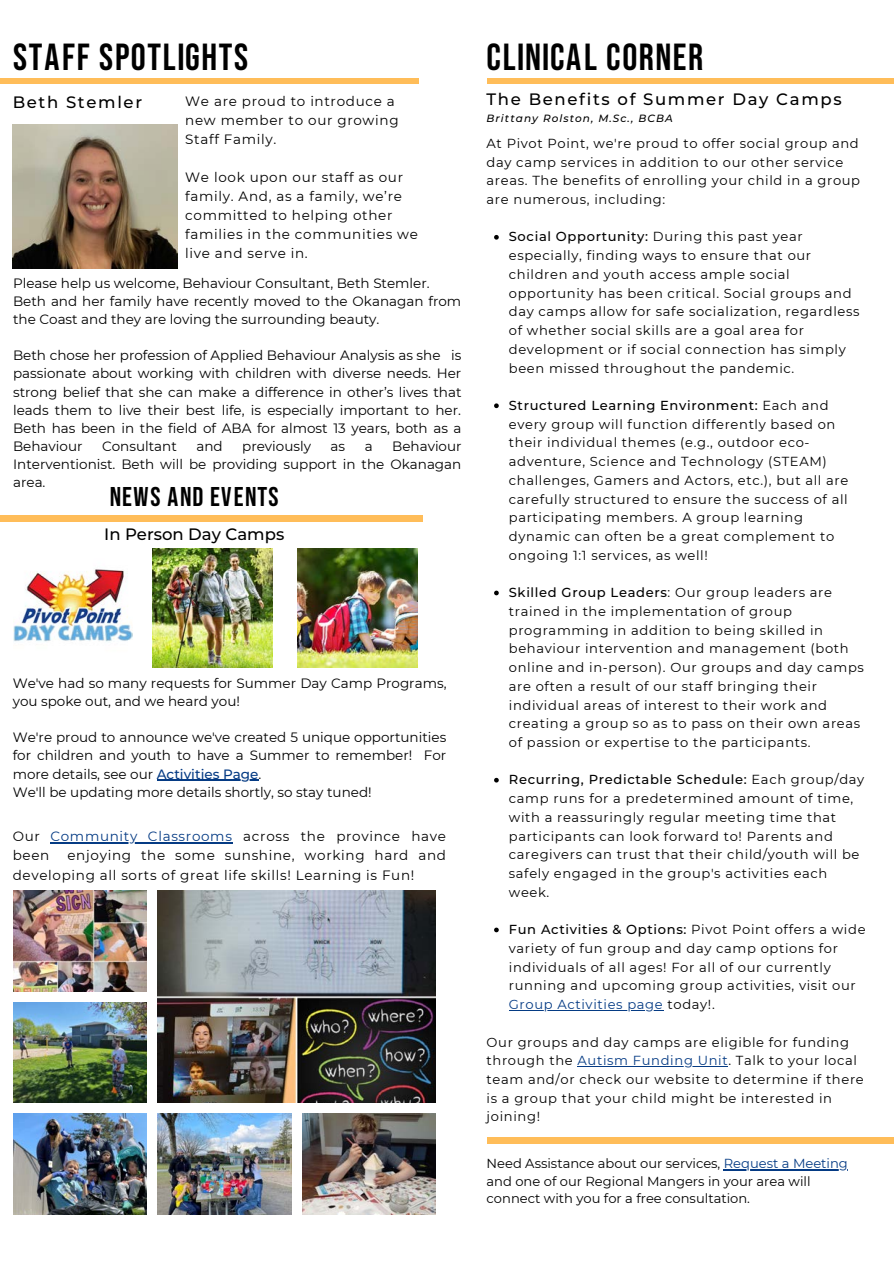
<style>
.page{position:relative;width:894px;height:1264px;background:#fff}
.page>*{position:absolute;margin:0;border:0;box-sizing:border-box;transform-origin:0 0}
.t1{font:37.5px "Bebas Neue";letter-spacing:.045em;color:#000}
.t2{font:27px "Bebas Neue";letter-spacing:.045em;color:#000}
.t3{font:500 16.5px "Montserrat";letter-spacing:.1em;color:#000}
.t4{font:500 16.5px "Montserrat";color:#000}
.t5{font:13.5px/18px "Montserrat";color:#000;text-align:justify}
.t6{font:13.5px/19px "Montserrat";letter-spacing:.05em;color:#000}
.t7{font:13.05px/18.8px "Montserrat";letter-spacing:.05em;color:#000}
.t8{font:13.05px/17.4px "Montserrat";color:#000}
.t9{font:italic 500 10.5px "Montserrat";letter-spacing:.1em;color:#000}
.s1{font-weight:500;color:#053b84}
.s2{color:#053b84}
.s3{font-weight:500}
</style>
<div class="page">
<img style="left:13px;top:124px;width:164px;height:144px">
<img style="left:13px;top:890px;width:133px;height:101px">
<img style="left:302px;top:1113px;width:133px;height:100px">
<img style="left:157px;top:1113px;width:134px;height:100px">
<img style="left:157px;top:890px;width:278px;height:212px">
<img style="left:13px;top:1002px;width:133px;height:100px">
<img style="left:13px;top:1113px;width:133px;height:100px">
<div style="left:0;top:78px;width:419px;height:6px;background:#ffbd59"></div>
<div style="left:486px;top:78px;width:407px;height:6px;background:#ffbd59"></div>
<div style="left:0;top:515px;width:422px;height:6px;background:#ffbd59"></div>
<img style="left:297px;top:548px;width:120px;height:119px">
<svg style="left:494px;top:235px;width:4px;height:5px"></svg>
<svg style="left:494px;top:403px;width:4px;height:5px"></svg>
<svg style="left:494px;top:590px;width:4px;height:5px"></svg>
<svg style="left:494px;top:777px;width:4px;height:5px"></svg>
<svg style="left:494px;top:927px;width:4px;height:5px"></svg>
<hr style="left:508px;top:1009px;width:155px;height:1px;background:#053b84">
<hr style="left:577px;top:1066px;width:151px;height:1px;background:#053b84">
<hr style="left:50px;top:842px;width:182px;height:1px;background:#053b84">
<hr style="left:157px;top:779px;width:101px;height:1px;background:#053b84">
<img style="left:13px;top:569px;width:120px;height:73px">
<img style="left:152px;top:548px;width:120px;height:119px">
<hr style="left:723px;top:1169px;width:124px;height:1px;background:#053b84">
<div style="left:486px;top:1137px;width:407px;height:6px;background:#ffbd59"></div>
<p class="t1" style="left:13px;top:36px;width:236px">STAFF SPOTLIGHTS</p>
<p class="t3" style="left:13px;top:91px;width:131px">Beth Stemler</p>
<p class="t6" style="left:185px;top:91px;width:215px">We are proud to introduce a new member to our growing<br>Staff Family.</p>
<p class="t6" style="left:185px;top:167px;width:234px">We look upon our staff as our family. And, as a family, we’re committed to helping other families in the communities we live and serve in.</p>
<p class="t5" style="left:13px;top:274px;width:418px">Please help us welcome, Behaviour Consultant, Beth Stemler.</p>
<p class="t5" style="left:13px;top:292px;width:449px">Beth and her family have recently moved to the Okanagan from the Coast and they are loving the surrounding beauty.</p>
<p class="t5" style="left:13px;top:346px;width:450px">Beth chose her profession of Applied Behaviour Analysis as she is passionate about working with children with diverse needs. Her strong belief that she can make a difference in other’s lives that leads them to live their best life, is especially important to her.<br>Beth has been in the field of ABA for almost 13 years, both as a Behaviour</p>
<p class="t5" style="left:13px;top:436px;width:450px;text-indent:379px">Behaviour Interventionist. Beth will be providing support in the Okanagan area.</p>
<p class="t5" style="left:102px;top:436px;width:76px">Consultant</p>
<p class="t5" style="left:196px;top:436px;width:28px">and</p>
<p class="t5" style="left:242px;top:436px;width:70px">previously</p>
<p class="t5" style="left:330px;top:436px;width:16px">as</p>
<p class="t5" style="left:364px;top:436px;width:9px">a</p>
<p class="t2" style="left:110px;top:481px;width:170px">NEWS AND EVENTS</p>
<p class="t4" style="left:104px;top:522px;width:181px">In Person Day Camps</p>
<p class="t5" style="left:13px;top:674px;width:435px">We've had so many requests for Summer Day Camp Programs, you spoke out, and we heard you!</p>
<p class="t5" style="left:13px;top:728px;width:435px">We're proud to announce we've created 5 unique opportunities for children and youth to have a Summer to remember! For more details, see our <span class="s1">Activities Page</span>.</p>
<p class="t5" style="left:13px;top:782px;width:360px">We'll be updating more details shortly, so stay tuned!</p>
<p class="t6" style="left:13px;top:826px;width:435px">Our <span class="s2">Community Classrooms</span> across the province have been</p>
<p class="t6" style="left:13px;top:845px;width:434px;text-indent:55px">enjoying the some sunshine, working hard and developing all sorts of great life skills! Learning is Fun!</p>
<p class="t1" style="left:486px;top:36px;width:218px">CLINICAL CORNER</p>
<p class="t3" style="left:486px;top:87px;width:356px">The Benefits of Summer Day Camps</p>
<p class="t9" style="left:486px;top:111px;width:187px">Brittany Rolston, M.Sc., BCBA</p>
<p class="t7" style="left:486px;top:133px;width:375px">At Pivot Point, we're proud to offer social group and day camp services in addition to our other service areas. The benefits of enrolling your child in a group are numerous, including:</p>
<p class="t7" style="left:508px;top:227px;width:352px"><span class="s3">Social Opportunity:</span> During this past year especially, finding ways to ensure that our children and youth access ample social opportunity has been critical. Social groups and day camps allow for safe socialization, regardless of whether social skills are a goal area for development or if social connection has simply been missed throughout the pandemic.</p>
<p class="t7" style="left:508px;top:395px;width:341px"><span class="s3">Structured Learning Environment:</span> Each and every group will function differently based on their individual themes (e.g., outdoor eco&shy;adventure, Science and Technology (STEAM) challenges, Gamers and Actors, etc.), but all are carefully structured to ensure the success of all participating members. A group learning dynamic can often be a great complement to ongoing 1:1 services, as well!</p>
<p class="t7" style="left:508px;top:582px;width:356px"><span class="s3">Skilled Group Leaders</span>: Our group leaders are trained in the implementation of group programming in addition to being skilled in behaviour intervention and management (both online and in-person). Our groups and day camps are often a result of our staff bringing their individual areas of interest to their work and creating a group so as to pass on their own areas of passion or expertise to the participants.</p>
<p class="t7" style="left:508px;top:770px;width:357px"><span class="s3">Recurring, Predictable Schedule:</span> Each group/day camp runs for a predetermined amount of time, with a reassuringly regular meeting time that participants can look forward to! Parents and caregivers can trust that their child/youth will be safely engaged in the group's activities each week.</p>
<p class="t7" style="left:508px;top:919px;width:358px"><span class="s3">Fun Activities &amp; Options:</span> Pivot Point offers a wide variety of fun group and day camp options for individuals of all ages! For all of our currently running and upcoming group activities, visit our <span class="s2">Group Activities page</span> today!.</p>
<p class="t7" style="left:486px;top:1032px;width:378px">Our groups and day camps are eligible for funding through the <span class="s2">Autism Funding Unit</span>. Talk to your local team and/or check our website to determine if there is a group that your child might be interested in joining!</p>
<p class="t8" style="left:486px;top:1154px;width:363px">Need Assistance about our services, <span class="s2">Request a Meeting </span>and one of our Regional Mangers in your area will connect with you for a free consultation.</p>
</div>
